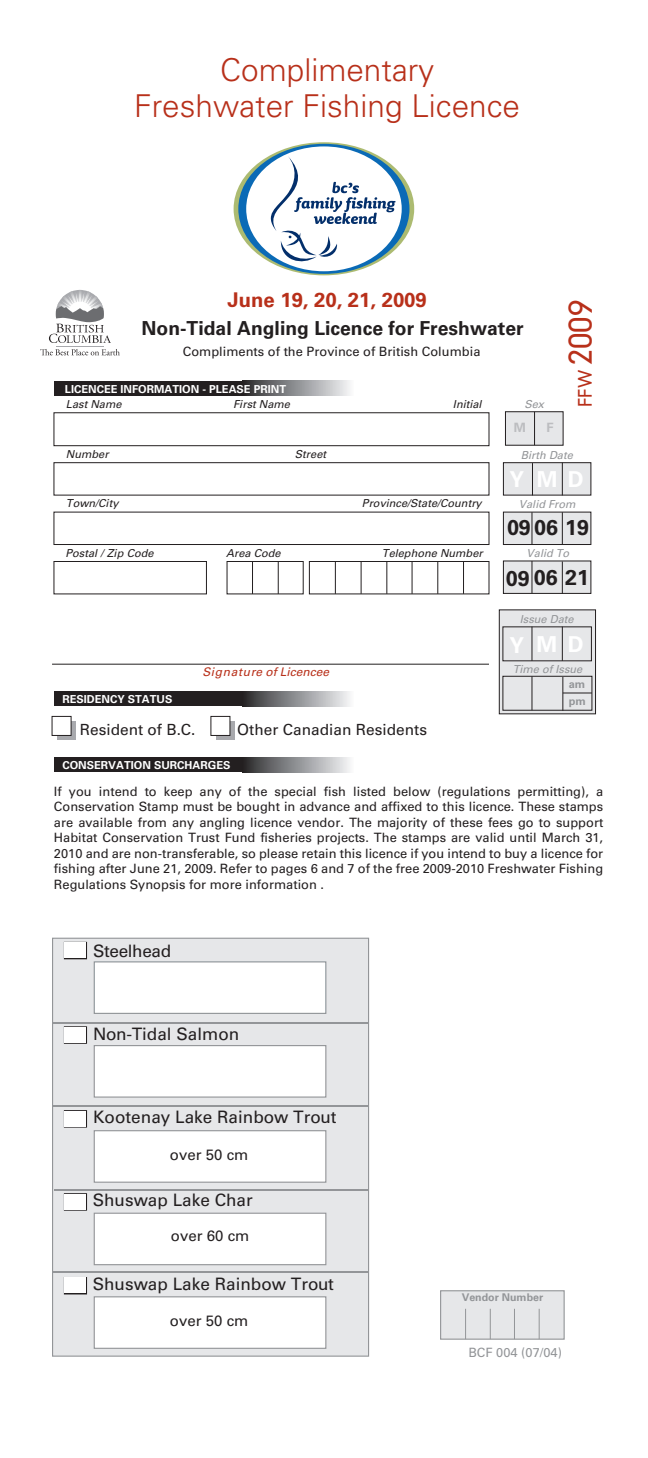
<style>
.page{position:relative;width:648px;height:1458px;background:#fff}
.page>*{position:absolute;margin:0;border:0;box-sizing:border-box;transform-origin:0 0}
.t1{font:300 31.5px/36px "Univers";color:#b8301a;text-align:center}
.t2{font:300 31.5px "DIN Neuzeit Grotesk";color:#b8301a}
.t3{font:700 22.05px "Univers";letter-spacing:.515em;color:#fff}
.t4{font:700 21.38px "Univers";color:#231f20}
.t5{font:700 20.25px "Univers";color:#b8301a}
.t6{font:700 19.35px "Univers";color:#231f20}
.t7{font:300 18px "DIN Neuzeit Grotesk";color:#b8301a}
.t8{font:17.1px "Univers";color:#231f20}
.t9{font:15.3px "Univers";color:#231f20}
.t10{font:15.08px "Univers";color:#231f20}
.t11{font:12.83px/15.5px "Univers";color:#231f20;text-align:justify}
.t12{font:12.83px "Univers";color:#939598}
.t13{font:700 12.83px "Univers";color:#bcbdc0}
.t14{font:italic 11.92px "Univers";color:#b8301a}
.t15{font:italic 11.03px "Univers";color:#231f20}
.t16{font:700 11.03px "Univers";color:#fff}
.t17{font:italic 11.03px "Univers";color:#939598}
.t18{font:700 11.03px/16.4px "Univers";color:#939598}
.t19{font:700 10.58px "Univers";color:#939598}
</style>
<div class="page">
<svg style="left:440px;top:1290px;width:125px;height:50px;background:#e0e1e3"></svg>
<svg style="left:52px;top:937px;width:318px;height:420px;background:#e2e3e5"></svg>
<svg style="left:243px;top:691px;width:107px;height:15px;background:#8f9092"></svg>
<div style="left:54px;top:691px;width:189px;height:15px;background:#231f20"></div>
<svg style="left:243px;top:757px;width:107px;height:15px;background:#8f9092"></svg>
<div style="left:54px;top:757px;width:189px;height:15px;background:#231f20"></div>
<hr style="left:54px;top:1189px;width:315px;height:1px;background:#939598">
<svg style="left:64px;top:942px;width:23px;height:17px"></svg>
<hr style="left:53px;top:1272px;width:315px;height:1px;background:#939598">
<div style="left:54px;top:412px;width:435px;height:34px;border:1px solid #231f20"></div>
<div style="left:54px;top:462px;width:435px;height:33px;border:1px solid #231f20"></div>
<div style="left:54px;top:512px;width:435px;height:33px;border:1px solid #231f20"></div>
<div style="left:309px;top:561px;width:180px;height:33px;border:1px solid #231f20"></div>
<div style="left:54px;top:561px;width:153px;height:33px;border:1px solid #231f20"></div>
<div style="left:227px;top:561px;width:76px;height:33px;border:1px solid #231f20"></div>
<hr style="left:252px;top:561px;width:1px;height:33px;background:#231f20">
<hr style="left:278px;top:561px;width:1px;height:33px;background:#231f20">
<hr style="left:335px;top:562px;width:1px;height:32px;background:#231f20">
<hr style="left:361px;top:562px;width:1px;height:32px;background:#231f20">
<hr style="left:386px;top:562px;width:1px;height:32px;background:#231f20">
<hr style="left:412px;top:562px;width:1px;height:32px;background:#231f20">
<hr style="left:437px;top:562px;width:1px;height:32px;background:#231f20">
<hr style="left:463px;top:562px;width:1px;height:32px;background:#231f20">
<hr style="left:52px;top:664px;width:437px;height:1px;background:#231f20">
<svg style="left:57px;top:721px;width:18px;height:18px"></svg>
<div style="left:52px;top:716px;width:19px;height:20px;background:#fff;border:1px solid #231f20"></div>
<svg style="left:216px;top:721px;width:18px;height:18px"></svg>
<div style="left:211px;top:716px;width:19px;height:20px;background:#fff;border:1px solid #231f20"></div>
<svg style="left:243px;top:381px;width:107px;height:15px;background:#8f9092"></svg>
<div style="left:54px;top:381px;width:189px;height:15px;background:#231f20"></div>
<div style="left:503px;top:512px;width:88px;height:33px;background:#e6e7e9;border:1px solid #231f20"></div>
<hr style="left:532px;top:512px;width:1px;height:33px;background:#231f20">
<div style="left:503px;top:561px;width:88px;height:33px;background:#e6e7e9;border:1px solid #231f20"></div>
<hr style="left:532px;top:561px;width:1px;height:32px;background:#231f20">
<hr style="left:562px;top:512px;width:1px;height:32px;background:#231f20">
<hr style="left:562px;top:561px;width:1px;height:33px;background:#231f20">
<div style="left:505px;top:411px;width:58px;height:35px;background:#e6e7e9;border:1px solid #231f20"></div>
<hr style="left:534px;top:412px;width:1px;height:33px;background:#231f20">
<div style="left:503px;top:462px;width:88px;height:33px;background:#e6e7e9;border:1px solid #231f20"></div>
<hr style="left:532px;top:463px;width:1px;height:32px;background:#231f20">
<hr style="left:562px;top:463px;width:1px;height:32px;background:#231f20">
<hr style="left:539px;top:1309px;width:1px;height:30px;background:#939598">
<hr style="left:514px;top:1309px;width:1px;height:30px;background:#939598">
<hr style="left:490px;top:1309px;width:1px;height:30px;background:#939598">
<hr style="left:465px;top:1309px;width:1px;height:30px;background:#939598">
<svg style="left:499px;top:609px;width:97px;height:105px;background:#d2d3d5"></svg>
<div style="left:94px;top:961px;width:232px;height:53px;background:#fff;border:1px solid #939598"></div>
<div style="left:94px;top:1045px;width:232px;height:53px;background:#fff;border:1px solid #939598"></div>
<div style="left:94px;top:1130px;width:232px;height:53px;background:#fff;border:1px solid #939598"></div>
<div style="left:94px;top:1213px;width:232px;height:52px;background:#fff;border:1px solid #939598"></div>
<hr style="left:53px;top:1022px;width:315px;height:1px;background:#939598">
<hr style="left:53px;top:1105px;width:315px;height:1px;background:#939598">
<div style="left:94px;top:1296px;width:232px;height:53px;background:#fff;border:1px solid #939598"></div>
<div style="left:64px;top:942px;width:22px;height:16px;background:#fff"></div>
<svg style="left:64px;top:1026px;width:23px;height:18px"></svg>
<div style="left:64px;top:1027px;width:22px;height:16px;background:#fff"></div>
<svg style="left:64px;top:1110px;width:23px;height:18px"></svg>
<div style="left:64px;top:1111px;width:22px;height:16px;background:#fff"></div>
<svg style="left:64px;top:1193px;width:23px;height:18px"></svg>
<div style="left:64px;top:1194px;width:22px;height:16px;background:#fff"></div>
<svg style="left:64px;top:1277px;width:23px;height:17px"></svg>
<div style="left:64px;top:1278px;width:22px;height:15px;background:#fff"></div>
<svg style="left:40px;top:349px;width:80px;height:6px"></svg>
<hr style="left:56px;top:346px;width:48px;height:1px;background:#a8a9ad">
<svg style="left:49px;top:290px;width:62px;height:53px"></svg>
<svg style="left:234px;top:142px;width:180px;height:133px"></svg>
<div style="left:238px;top:144px;width:171px;height:130px;background:#0a6ab6;border-radius:50%"></div>
<div style="left:246px;top:146px;width:156px;height:125px;background:#fff;border-radius:50%"></div>
<svg style="left:263px;top:156px;width:133px;height:110px"></svg>
<h1 class="t1" style="left:134px;top:52px;width:387px">Complimentary<br>Freshwater Fishing Licence</h1>
<h3 class="t5" style="left:228px;top:288px;width:201px">June 19, 20, 21, 2009</h3>
<h3 class="t6" style="left:142px;top:317px;width:384px">Non-Tidal Angling Licence for Freshwater</h3>
<p class="t11" style="left:183px;top:343px;width:299px">Compliments of the Province of British Columbia</p>
<p class="t16" style="left:65px;top:382px;width:223px">LICENCEE INFORMATION - PLEASE PRINT</p>
<p class="t15" style="left:66px;top:398px;width:57px">Last Name</p>
<p class="t15" style="left:233px;top:398px;width:58px">First Name</p>
<p class="t15" style="left:453px;top:398px;width:30px">Initial</p>
<p class="t17" style="left:525px;top:398px;width:21px">Sex</p>
<h1 class="t2" style="left:561px;top:365px;width:67px;rotate:-90deg">2009</h1>
<h3 class="t7" style="left:574px;top:407px;width:39px;rotate:-90deg">FFW</h3>
<p class="t15" style="left:66px;top:447px;width:44px">Number</p>
<p class="t15" style="left:295px;top:447px;width:33px">Street</p>
<p class="t15" style="left:66px;top:497px;width:54px">Town/City</p>
<p class="t15" style="left:362px;top:497px;width:121px">Province/State/Country</p>
<p class="t15" style="left:65px;top:546px;width:90px">Postal / Zip Code</p>
<p class="t15" style="left:226px;top:546px;width:56px">Area Code</p>
<p class="t15" style="left:382px;top:546px;width:102px">Telephone Number</p>
<p class="t16" style="left:62px;top:692px;width:112px">RESIDENCY STATUS</p>
<p class="t14" style="left:202px;top:664px;width:128px">S ig n a t u re of Licencee</p>
<p class="t9" style="left:80px;top:721px;width:117px">Resident of B.C.</p>
<p class="t9" style="left:237px;top:721px;width:191px">Other Canadian Residents</p>
<p class="t16" style="left:62px;top:759px;width:170px">CONSERVATION SURCHARGES</p>
<p class="t13" style="left:514px;top:420px;width:14px">M</p>
<p class="t13" style="left:547px;top:420px;width:9px">F</p>
<p class="t17" style="left:521px;top:448px;width:53px">Birth Date</p>
<h2 class="t3" style="left:510px;top:466px;width:76px">YMD</h2>
<p class="t17" style="left:519px;top:498px;width:58px">Valid From</p>
<h3 class="t4" style="left:507px;top:515px;width:83px">09 06 19</h3>
<h3 class="t4" style="left:506px;top:565px;width:85px">09 06 21</h3>
<p class="t17" style="left:527px;top:546px;width:44px">Valid To</p>
<p class="t17" style="left:520px;top:613px;width:55px">Issue Date</p>
<h2 class="t3" style="left:510px;top:631px;width:76px">YMD</h2>
<p class="t17" style="left:513px;top:662px;width:71px">Time of Issue</p>
<p class="t18" style="left:569px;top:676px;width:19px">am pm</p>
<p class="t11" style="left:54px;top:784px;width:551px">If you intend to keep any of the special fish listed below (regulations permitting), a Conservation Stamp must be bought in advance and affixed to this licence. These stamps are available from any angling licence vendor. The majority of these fees go to support Habitat Conservation Trust Fund fisheries projects. The stamps are valid until March 31, 2010 and are non-transferable, so please retain this licence if you intend to buy a licence for fishing after June 21, 2009. Refer to pages 6 and 7 of the free 2009-2010 Freshwater Fishing Regulations Synopsis for more information .</p>
<h3 class="t8" style="left:93px;top:941px;width:79px">S te e lh e a d</h3>
<h3 class="t8" style="left:93px;top:1023px;width:148px">N o n -Tidal Salmon</h3>
<h3 class="t8" style="left:93px;top:1107px;width:245px">Kootenay Lake Rainbow Tro u t</h3>
<p class="t10" style="left:170px;top:1145px;width:80px">over 50 cm</p>
<h3 class="t8" style="left:93px;top:1190px;width:162px">Shuswap Lake Char</h3>
<p class="t10" style="left:171px;top:1227px;width:80px">over 60 cm</p>
<h3 class="t8" style="left:93px;top:1274px;width:243px">Shuswap Lake Rainbow Tro u t</h3>
<p class="t10" style="left:170px;top:1312px;width:80px">over 50 cm</p>
<p class="t19" style="left:462px;top:1291px;width:83px">Vendor Number</p>
<p class="t12" style="left:468px;top:1345px;width:95px">BCF 004 (07/04)</p>
</div>
